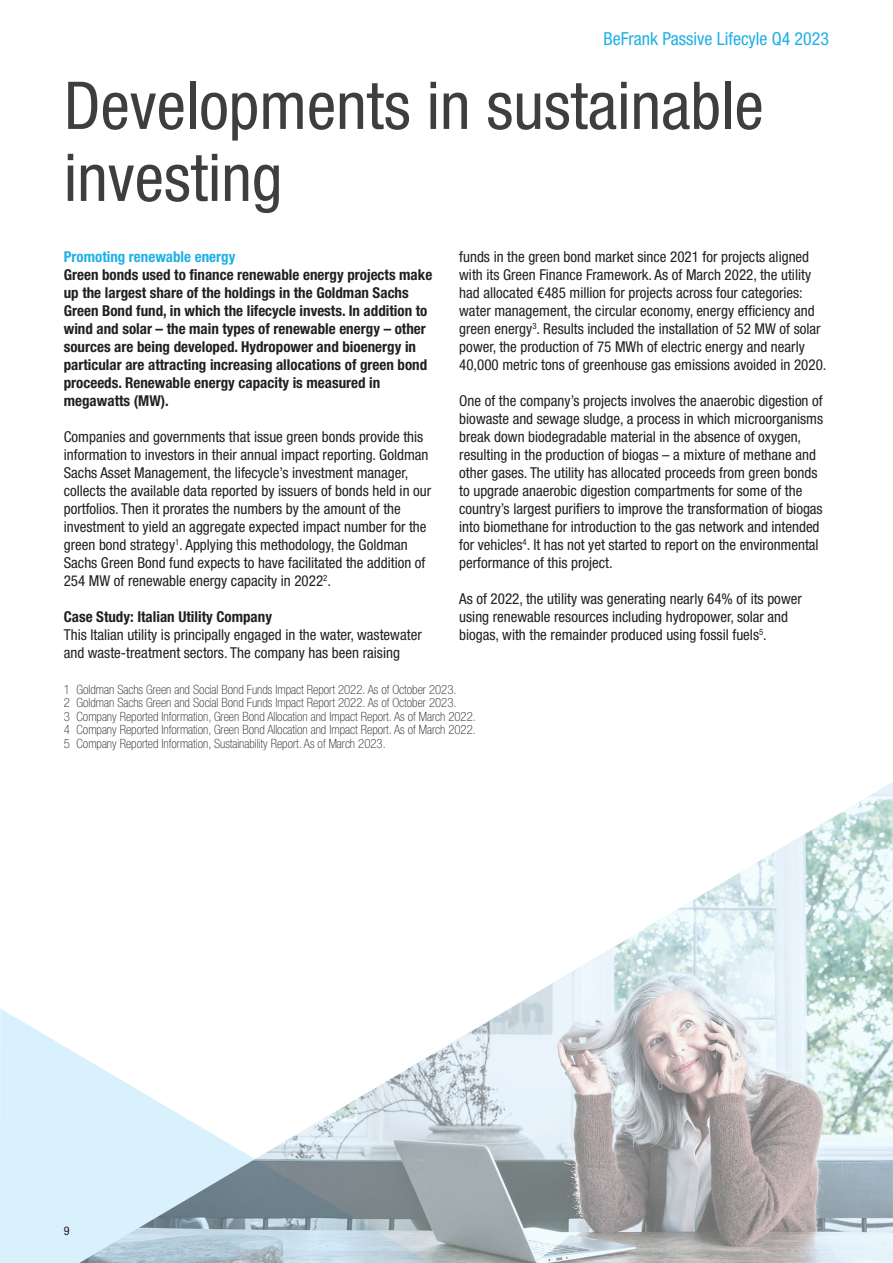
<style>
.page{position:relative;width:893px;height:1263px;background:#fff}
.page>*{position:absolute;margin:0;border:0;box-sizing:border-box;transform-origin:0 0}
.Koptekst_44_48_donkergrijs_vet{font:condensed 66px "Helvetica Neue LT Std";color:#3e3e3f}
.t1{font:condensed 18px "Helvetica Neue LT Std";color:#1fb0e6}
.Platte_tekst_10_12_zwart{font:condensed 15px/18px "Helvetica Neue LT Std";color:#231f20}
.Platte_tekst_10_12_zwart_vet{font:700 condensed 15px/18px "Helvetica Neue LT Std";color:#231f20}
.Koptekst_10_12_blauw_vet{font:700 condensed 15px "Helvetica Neue LT Std";color:#1fb0e6}
.Bronvermelding_8_5_9_lichtzwart{font:100 condensed 12.75px "Helvetica Neue LT Std";color:#231f20}
.NN_A4_Pagenumber_left_8pt{font:condensed 12px "Helvetica Neue LT Std";color:#231f20}
</style>
<div class="page">
<svg style="left:0;top:1008px;width:64px;height:255px;fill:#d9f1fc"></svg>
<img style="left:77px;top:782px;width:816px;height:481px">
<p class="t1" style="left:603px;top:28px;width:227px">BeFrank Passive Lifecyle Q4 2023</p>
<p class="Koptekst_44_48_donkergrijs_vet" style="left:64px;top:67px;width:701px">Developments in sustainable</p>
<p class="Koptekst_44_48_donkergrijs_vet" style="left:64px;top:139px;width:220px">investing</p>
<p class="Koptekst_10_12_blauw_vet" style="left:64px;top:247px;width:173px">Promoting renewable energy</p>
<p class="Platte_tekst_10_12_zwart_vet" style="left:64px;top:265px;width:370px">Green bonds used to finance renewable energy projects make up the largest share of the holdings in the Goldman Sachs Green Bond fund, in which the lifecycle invests. In addition to wind and solar – the main types of renewable energy – other sources are being developed. Hydropower and bioenergy in particular are attracting increasing allocations of green bond proceeds. Renewable energy capacity is measured in megawatts (MW).</p>
<p class="Platte_tekst_10_12_zwart" style="left:64px;top:427px;width:369px">Companies and governments that issue green bonds provide this information to investors in their annual impact reporting. Goldman Sachs Asset Management, the lifecycle’s investment manager, collects the available data reported by issuers of bonds held in our portfolios. Then it prorates the numbers by the amount of the investment to yield an aggregate expected impact number for the green bond strategy<sup>1</sup>. Applying this methodology, the Goldman Sachs Green Bond fund expects to have facilitated the addition of 254 MW of renewable energy capacity in 2022<sup>2</sup>.</p>
<p class="Platte_tekst_10_12_zwart_vet" style="left:64px;top:607px;width:210px">Case Study: Italian Utility Company</p>
<p class="Platte_tekst_10_12_zwart" style="left:64px;top:625px;width:359px">This Italian utility is principally engaged in the water, wastewater and waste-treatment sectors. The company has been raising</p>
<p class="Platte_tekst_10_12_zwart" style="left:459px;top:247px;width:369px">funds in the green bond market since 2021 for projects aligned with its Green Finance Framework. As of March 2022, the utility had allocated €485 million for projects across four categories: water management, the circular economy, energy efficiency and green energy<sup>3</sup>. Results included the installation of 52 MW of solar power, the production of 75 MWh of electric energy and nearly 40,000 metric tons of greenhouse gas emissions avoided in 2020.</p>
<p class="Platte_tekst_10_12_zwart" style="left:459px;top:391px;width:365px">One of the company’s projects involves the anaerobic digestion of biowaste and sewage sludge, a process in which microorganisms break down biodegradable material in the absence of oxygen, resulting in the production of biogas – a mixture of methane and other gases. The utility has allocated proceeds from green bonds to upgrade anaerobic digestion compartments for some of the country’s largest purifiers to improve the transformation of biogas into biomethane for introduction to the gas network and intended for vehicles<sup>4</sup>. It has not yet started to report on the environmental performance of this project.</p>
<p class="Platte_tekst_10_12_zwart" style="left:459px;top:589px;width:344px">As of 2022, the utility was generating nearly 64% of its power using renewable resources including hydropower, solar and biogas, with the remainder produced using fossil fuels<sup>5</sup>.</p>
<p class="Bronvermelding_8_5_9_lichtzwart" style="left:64px;top:682px;width:394px">1 Goldman Sachs Green and Social Bond Funds Impact Report 2022. As of October 2023.</p>
<p class="Bronvermelding_8_5_9_lichtzwart" style="left:64px;top:696px;width:394px">2 Goldman Sachs Green and Social Bond Funds Impact Report 2022. As of October 2023.</p>
<p class="Bronvermelding_8_5_9_lichtzwart" style="left:64px;top:709px;width:414px">3 Company Reported Information, Green Bond Allocation and Impact Report. As of March 2022.</p>
<p class="Bronvermelding_8_5_9_lichtzwart" style="left:64px;top:723px;width:414px">4 Company Reported Information, Green Bond Allocation and Impact Report. As of March 2022.</p>
<p class="Bronvermelding_8_5_9_lichtzwart" style="left:64px;top:736px;width:323px">5 Company Reported Information, Sustainability Report. As of March 2023.</p>
<p class="NN_A4_Pagenumber_left_8pt" style="left:64px;top:1224px;width:7px">9</p>
</div>
